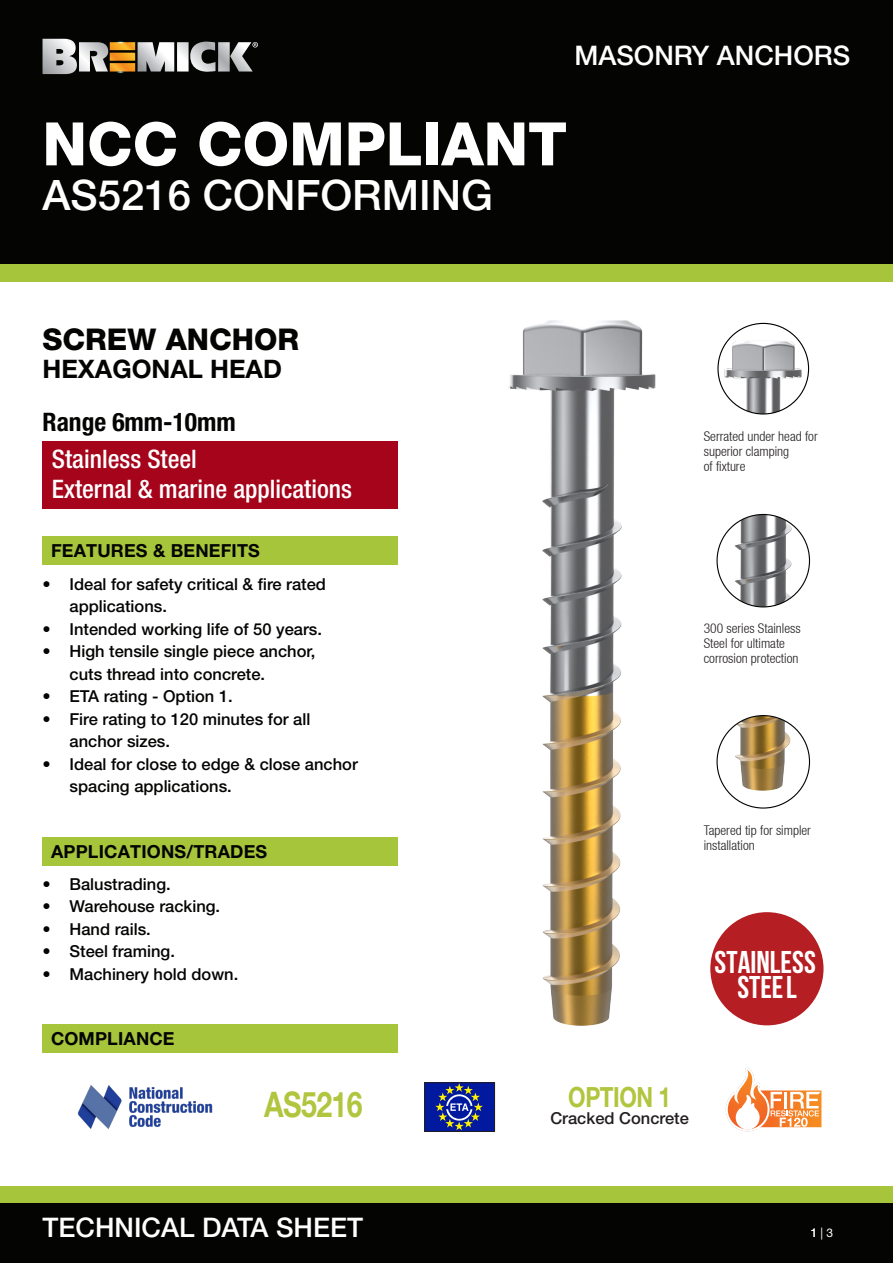
<style>
.page{position:relative;width:893px;height:1263px;background:#fff}
.page>*{position:absolute;margin:0;border:0;box-sizing:border-box;transform-origin:0 0}
.t1{font:800 60px "Helvetica Neue LT Std";color:#fff}
.t2{font:500 42px "Helvetica Neue LT Std";color:#fff}
.t3{font:700 35.4px "Helvetica Neue LT Pro";letter-spacing:-.02em;color:#b2c53e;scale:.81 1}
.t4{font:700 31.5px/25.5px "Bebas Neue";color:#fff;text-align:center}
.Heading_First_Line{font:800 30px "Helvetica Neue LT Std";color:#040503}
.t5{font:700 27.9px "Helvetica Neue LT Pro";letter-spacing:-.02em;color:#b2c53e;scale:.81 1}
.t6{font:500 27px "Helvetica Neue LT Std";color:#fff}
.SIZE{font:500 condensed 25.5px "Helvetica Neue LT Std";color:#fff}
.SIZE-2{font:700 condensed 25.5px "Helvetica Neue LT Std";color:#040503}
.Heading_Second_Line{font:700 25.5px "Helvetica Neue";color:#040503}
.Subheading{font:700 18px "Helvetica Neue LT Pro";letter-spacing:.01em;color:#040503}
.t7{font:500 16.5px/22.5px "Helvetica Neue LT Std";color:#040503}
.t8{font:500 16.5px "Helvetica Neue LT Std";color:#231f20}
.CALL_OUT{font:300 condensed 13.5px/15px "Helvetica Neue LT";color:#231f20}
.t9{font:12px "Helvetica Neue LT Std";color:#fff}
.s1{color:#231f20}
</style>
<div class="page">
<div style="left:710px;top:912px;width:113px;height:113px;background:#b51e22;border-radius:50%"></div>
<div style="left:0;top:1186px;width:893px;height:17px;background:#a6c53b"></div>
<div style="left:0;top:1203px;width:893px;height:60px;background:#040503"></div>
<div style="left:0;top:0;width:893px;height:265px;background:#040503"></div>
<div style="left:0;top:265px;width:893px;height:17px;background:#a6c53b"></div>
<div style="left:43px;top:1025px;width:355px;height:28px;background:#a6c53b"></div>
<div style="left:43px;top:537px;width:355px;height:28px;background:#a6c53b"></div>
<div style="left:43px;top:837px;width:355px;height:28px;background:#a6c53b"></div>
<svg style="left:43px;top:38px;width:215px;height:37px"></svg>
<div style="left:43px;top:442px;width:355px;height:67px;background:#a5041b"></div>
<img style="left:718px;top:323px;width:90px;height:91px;border-radius:45px">
<img style="left:717px;top:514px;width:92px;height:93px;border-radius:46px">
<img style="left:717px;top:716px;width:92px;height:92px;border-radius:46px">
<img style="left:508px;top:320px;width:148px;height:706px">
<div style="left:424px;top:1082px;width:71px;height:50px;background:#00199f"></div>
<div style="left:424px;top:1082px;width:71px;height:50px;border:1px solid #231f20"></div>
<svg style="left:435px;top:1083px;width:48px;height:47px"></svg>
<svg style="left:726px;top:1068px;width:96px;height:63px"></svg>
<img style="left:78px;top:1085px;width:134px;height:44px">
<p class="t6" style="left:574px;top:40px;width:278px">MASONRY ANCHORS</p>
<p class="t1" style="left:43px;top:108px;width:526px">NCC COMPLIANT</p>
<p class="t2" style="left:43px;top:170px;width:452px">AS5216 CONFORMING</p>
<p class="Heading_First_Line" style="left:43px;top:321px;width:258px">SCREW ANCHOR</p>
<p class="Heading_Second_Line" style="left:43px;top:354px;width:241px">HEXAGONAL HEAD</p>
<p class="SIZE-2" style="left:43px;top:406px;width:195px">Range 6mm-10mm</p>
<p class="SIZE" style="left:52px;top:444px;width:146px">Stainless Steel</p>
<p class="SIZE" style="left:52px;top:474px;width:301px">External &amp; marine applications</p>
<p class="Subheading" style="left:51px;top:540px;width:210px">FEATURES &amp; BENEFITS</p>
<p class="t7" style="left:70px;top:572px;width:258px;text-indent:-27px">• Ideal for safety critical &amp; fire rated applications.</p>
<p class="t7" style="left:43px;top:617px;width:281px">• Intended working life of 50 years.</p>
<p class="t7" style="left:70px;top:640px;width:247px;text-indent:-27px">• High tensile single piece anchor, cuts thread into concrete.</p>
<p class="t7" style="left:43px;top:685px;width:192px">• ETA rating - Option 1.</p>
<p class="t7" style="left:70px;top:707px;width:242px;text-indent:-27px">• Fire rating to 120 minutes for all anchor sizes.</p>
<p class="t7" style="left:70px;top:752px;width:290px;text-indent:-27px">• Ideal for close to edge &amp; close anchor spacing applications.</p>
<p class="Subheading" style="left:51px;top:840px;width:218px">APPLICATIONS/TRADES</p>
<p class="t7" style="left:43px;top:872px;width:130px">• Balustrading.</p>
<p class="t7" style="left:43px;top:895px;width:179px">• Warehouse racking.</p>
<p class="t7" style="left:43px;top:917px;width:110px">• Hand rails.</p>
<p class="t7" style="left:43px;top:940px;width:134px">• Steel framing.</p>
<p class="t7" style="left:43px;top:962px;width:197px">• Machinery hold down.</p>
<p class="Subheading" style="left:51px;top:1028px;width:125px">COMPLIANCE</p>
<p class="CALL_OUT" style="left:704px;top:428px;width:116px">Serrated under head for superior clamping<br>of fixture</p>
<p class="CALL_OUT" style="left:704px;top:620px;width:98px">300 series Stainless<br>Steel for ultimate corrosion protection</p>
<p class="CALL_OUT" style="left:704px;top:822px;width:109px">Tapered tip for simpler installation</p>
<h3 class="t4" style="left:715px;top:948px;width:103px">STAINLESS<br>STEEL</h3>
<p class="t3" style="left:264px;top:1083px;width:123px">AS5216</p>
<p class="t5" style="left:568px;top:1079px;width:128px">OPTION 1</p>
<p class="t8" style="left:550px;top:1108px;width:140px">Cracked Concrete</p>
<p class="t6" style="left:43px;top:1211px;width:322px">TECHNICAL DATA SHEET</p>
<p class="t9" style="left:810px;top:1226px;width:24px"><span class="s1">1</span> | 3</p>
</div>
